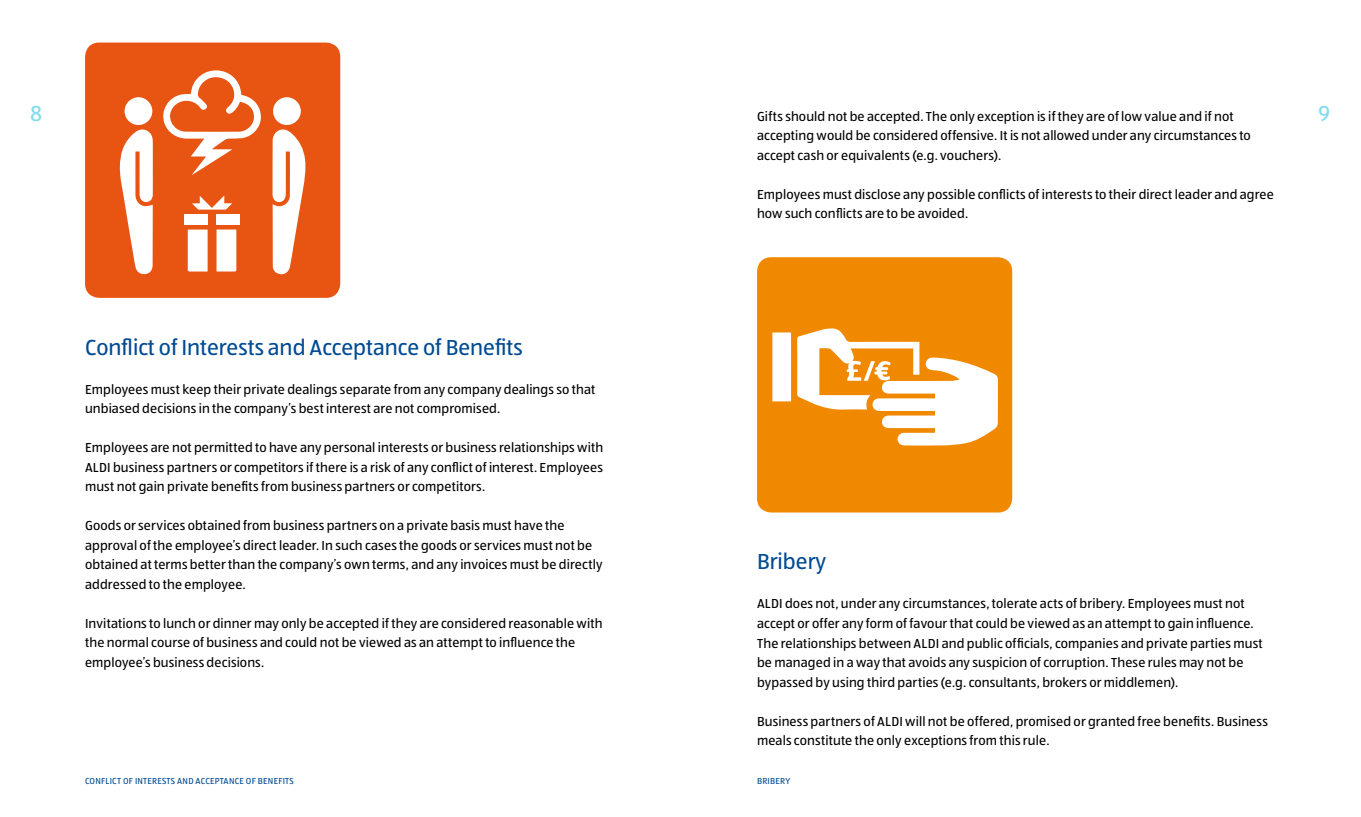
<style>
.page{position:relative;width:1361px;height:817px;background:#fff}
.page>*{position:absolute;margin:0;border:0;box-sizing:border-box;transform-origin:0 0}
.t1{font:22.5px "ALDISUEDOT";color:#004b93}
.t2{font:22.5px "ALDISUEDOT";color:#80dbed}
.t3{font:13.5px/19.5px "ALDISUEDOT";letter-spacing:.01em;color:#000}
.t4{font:9px "ALDISUEDOT";letter-spacing:.025em;color:#004b93}
</style>
<div class="page">
<div style="left:85px;top:43px;width:255px;height:255px;background:#e85412;border-radius:14px"></div>
<svg style="left:120px;top:129px;width:33px;height:145px"></svg>
<svg style="left:272px;top:129px;width:34px;height:146px"></svg>
<svg style="left:163px;top:70px;width:98px;height:105px"></svg>
<div style="left:125px;top:97px;width:27px;height:28px;background:#fff;border-radius:50%"></div>
<div style="left:273px;top:97px;width:28px;height:28px;background:#fff;border-radius:50%"></div>
<svg style="left:188px;top:229px;width:20px;height:42px"></svg>
<svg style="left:216px;top:229px;width:20px;height:42px"></svg>
<div style="left:184px;top:214px;width:24px;height:11px;background:#fff"></div>
<div style="left:216px;top:214px;width:24px;height:11px;background:#fff"></div>
<svg style="left:192px;top:196px;width:40px;height:13px"></svg>
<div style="left:757px;top:257px;width:255px;height:255px;background:#f08800;border-radius:14px"></div>
<svg style="left:772px;top:332px;width:19px;height:69px"></svg>
<svg style="left:797px;top:328px;width:201px;height:117px"></svg>
<h1 class="t2" style="left:30px;top:98px;width:14px">8</h1>
<p class="t3" style="left:757px;top:106px;width:495px">Gifts should not be accepted. The only exception is if they are of low value and if not accepting would be considered offensive. It is not allowed under any circumstances to accept cash or equivalents (e.g. vouchers).</p>
<p class="t3" style="left:757px;top:184px;width:518px">Employees must disclose any possible conflicts of interests to their direct leader and agree how such conflicts are to be avoided.</p>
<h1 class="t2" style="left:1318px;top:98px;width:13px">9</h1>
<h1 class="t1" style="left:85px;top:332px;width:439px">Conflict of Interests and Acceptance of Benefits</h1>
<p class="t3" style="left:85px;top:379px;width:512px">Employees must keep their private dealings separate from any company dealings so that unbiased decisions in the company’s best interest are not compromised.</p>
<p class="t3" style="left:85px;top:437px;width:520px;text-align:justify">Employees are not permitted to have any personal interests or business relationships with ALDI business partners or competitors if there is a risk of any conflict of interest. Employees must not gain private benefits from business partners or competitors.</p>
<p class="t3" style="left:85px;top:515px;width:519px">Goods or services obtained from business partners on a private basis must have the approval of the employee’s direct leader. In such cases the goods or services must not be obtained at terms better than the company’s own terms, and any invoices must be directly addressed to the employee.</p>
<p class="t3" style="left:85px;top:613px;width:519px">Invitations to lunch or dinner may only be accepted if they are considered reasonable with the normal course of business and could not be viewed as an attempt to influence the employee’s business decisions.</p>
<h1 class="t1" style="left:757px;top:547px;width:71px">Bribery</h1>
<p class="t3" style="left:757px;top:593px;width:507px">ALDI does not, under any circumstances, tolerate acts of bribery. Employees must not accept or offer any form of favour that could be viewed as an attempt to gain influence.<br>The relationships between ALDI and public officials, companies and private parties must be managed in a way that avoids any suspicion of corruption. These rules may not be bypassed by using third parties (e.g. consultants, brokers or middlemen).</p>
<p class="t3" style="left:757px;top:710px;width:512px">Business partners of ALDI will not be offered, promised or granted free benefits. Business meals constitute the only exceptions from this rule.</p>
<p class="t4" style="left:85px;top:775px;width:210px">CONFLICT OF INTERESTS AND ACCEPTANCE OF BENEFITS</p>
<p class="t4" style="left:757px;top:775px;width:35px">BRIBERY</p>
</div>
